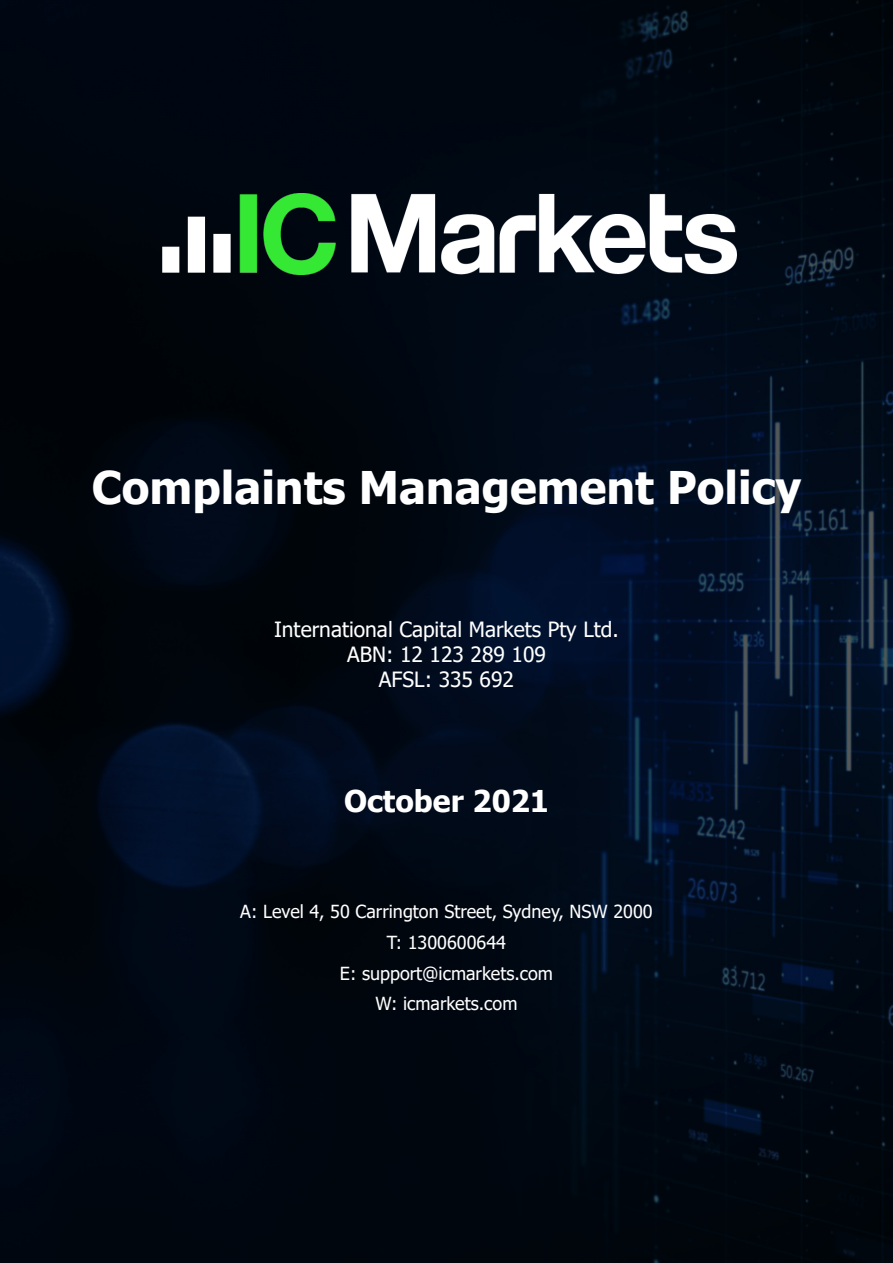
<style>
.page{position:relative;width:893px;height:1263px;background:#fff}
.page>*{position:absolute;margin:0;border:0;box-sizing:border-box;transform-origin:0 0}
.t1{font:700 45px "Tahoma";color:#fff}
.t2{font:700 30px "Tahoma";color:#fff}
.t3{font:21px "Tahoma";color:#fff}
.t4{font:18px "Tahoma";color:#fff}
</style>
<div class="page">
<img style="left:0;top:0;width:893px;height:1263px">
<img style="left:162px;top:193px;width:574px;height:82px">
<p class="t1" style="left:92px;top:456px;width:711px">Complaints Management Policy</p>
<p class="t3" style="left:274px;top:615px;width:346px">International Capital Markets Pty Ltd.</p>
<p class="t3" style="left:347px;top:640px;width:200px">ABN: 12 123 289 109</p>
<p class="t3" style="left:379px;top:666px;width:137px">AFSL: 335 692</p>
<p class="t2" style="left:344px;top:780px;width:206px">October 2021</p>
<p class="t4" style="left:240px;top:900px;width:414px">A: Level 4, 50 Carrington Street, Sydney, NSW 2000</p>
<p class="t4" style="left:387px;top:930px;width:121px">T: 1300600644</p>
<p class="t4" style="left:340px;top:961px;width:215px">E: support@icmarkets.com</p>
<p class="t4" style="left:375px;top:991px;width:143px">W: icmarkets.com</p>
</div>
